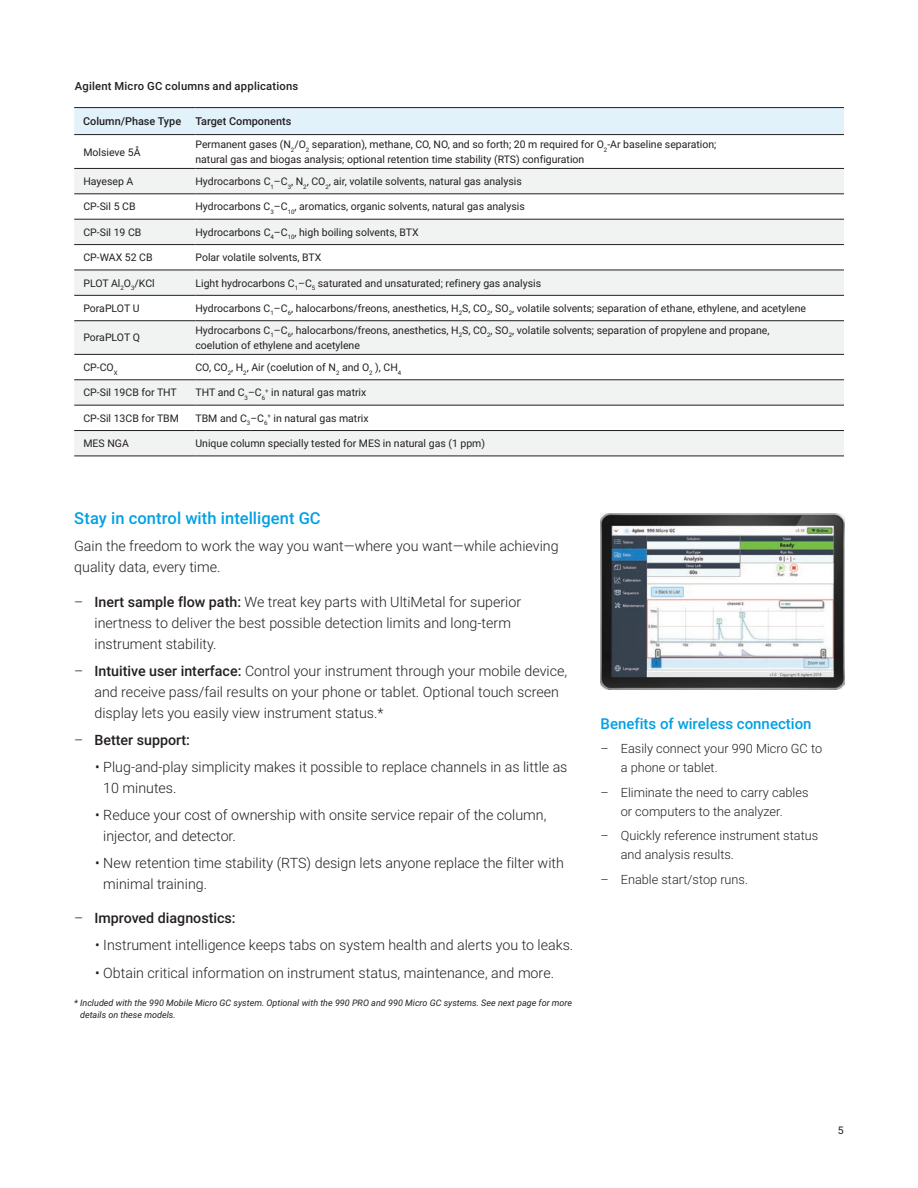
<style>
.page{position:relative;width:918px;height:1188px;background:#fff}
.page>*{position:absolute;margin:0;border:0;box-sizing:border-box;transform-origin:0 0}
.BROCHURE_subhead_blu{font:500 16.5px "Roboto";letter-spacing:.005em;color:#00a1e3}
.BROCHURE_callout_sub{font:500 15px "Roboto";color:#00a1e3}
.BROCHURE_text_black{font:300 14.25px/21px "Roboto";color:#231f20}
.t1{font:500 14.25px "Roboto";color:#231f20}
.t2{font:300 12.75px/18.8px "Roboto";color:#231f20}
.DATA_caption{font:500 11.25px "Roboto";letter-spacing:.02em;color:#231f20}
.DATA_table_text{font:500 10.8px "Roboto";color:#231f20}
.DATA_table_text_head{font:500 10.8px "Roboto";color:#231f20}
.DATA_table_text_smal{font:10.5px/15px "Roboto";color:#231f20}
.BROCHURE_footnote_bl{font:italic 9px/12px "Roboto";color:#231f20}
.s1{font-weight:500}
.s2{font-weight:300}
</style>
<div class="page">
<img style="left:601px;top:514px;width:243px;height:175px">
<div style="left:74px;top:108px;width:770px;height:26px;background:#e1f2fb"></div>
<svg style="left:74px;top:169px;width:770px;height:287px;fill:#f1f2f2"></svg>
<hr style="left:74px;top:168px;width:121px;height:1px;background:#231f20">
<hr style="left:74px;top:194px;width:121px;height:1px;background:#231f20">
<hr style="left:74px;top:244px;width:121px;height:1px;background:#231f20">
<hr style="left:195px;top:244px;width:649px;height:1px;background:#231f20">
<hr style="left:74px;top:270px;width:121px;height:1px;background:#231f20">
<hr style="left:195px;top:270px;width:649px;height:1px;background:#231f20">
<hr style="left:74px;top:295px;width:121px;height:1px;background:#231f20">
<hr style="left:195px;top:295px;width:649px;height:1px;background:#231f20">
<hr style="left:74px;top:320px;width:121px;height:1px;background:#231f20">
<hr style="left:195px;top:320px;width:649px;height:1px;background:#231f20">
<hr style="left:74px;top:354px;width:121px;height:1px;background:#231f20">
<hr style="left:195px;top:354px;width:649px;height:1px;background:#231f20">
<hr style="left:74px;top:380px;width:121px;height:1px;background:#231f20">
<hr style="left:195px;top:380px;width:649px;height:1px;background:#231f20">
<hr style="left:74px;top:405px;width:121px;height:1px;background:#231f20">
<hr style="left:195px;top:405px;width:649px;height:1px;background:#231f20">
<hr style="left:74px;top:430px;width:121px;height:1px;background:#231f20">
<hr style="left:195px;top:430px;width:649px;height:1px;background:#231f20">
<hr style="left:74px;top:456px;width:121px;height:1px;background:#231f20">
<hr style="left:195px;top:456px;width:649px;height:1px;background:#231f20">
<hr style="left:74px;top:107px;width:121px;height:1px;background:#231f20">
<hr style="left:195px;top:107px;width:649px;height:1px;background:#231f20">
<hr style="left:74px;top:134px;width:121px;height:1px;background:#231f20">
<hr style="left:195px;top:134px;width:649px;height:1px;background:#231f20">
<hr style="left:195px;top:168px;width:649px;height:1px;background:#231f20">
<hr style="left:195px;top:194px;width:649px;height:1px;background:#231f20">
<hr style="left:74px;top:219px;width:121px;height:1px;background:#231f20">
<hr style="left:195px;top:219px;width:649px;height:1px;background:#231f20">
<p class="DATA_caption" style="left:75px;top:78px;width:225px">Agilent Micro GC columns and applications</p>
<p class="DATA_table_text" style="left:83px;top:113px;width:100px">Column/Phase Type</p>
<p class="DATA_table_text_head" style="left:195px;top:113px;width:97px">Target Components</p>
<p class="DATA_table_text_smal" style="left:83px;top:144px;width:59px">Molsieve 5Å</p>
<p class="DATA_table_text_smal" style="left:195px;top:136px;width:523px">Permanent gases (N<sub>2</sub>/O<sub>2</sub> separation), methane, CO, NO, and so forth; 20 m required for O<sub>2</sub>-Ar baseline separation; natural gas and biogas analysis; optional retention time stability (RTS) configuration</p>
<p class="DATA_table_text_smal" style="left:83px;top:173px;width:51px">Hayesep A</p>
<p class="DATA_table_text_smal" style="left:195px;top:173px;width:328px">Hydrocarbons C<sub>1</sub>–C<sub>3</sub>, N<sub>2</sub>, CO<sub>2</sub>, air, volatile solvents, natural gas analysis</p>
<p class="DATA_table_text_smal" style="left:83px;top:199px;width:54px">CP-Sil 5 CB</p>
<p class="DATA_table_text_smal" style="left:195px;top:199px;width:331px">Hydrocarbons C<sub>3</sub>–C<sub>10</sub>, aromatics, organic solvents, natural gas analysis</p>
<p class="DATA_table_text_smal" style="left:83px;top:224px;width:60px">CP-Sil 19 CB</p>
<p class="DATA_table_text_smal" style="left:195px;top:224px;width:225px">Hydrocarbons C<sub>4</sub>–C<sub>10</sub>, high boiling solvents, BTX</p>
<p class="DATA_table_text_smal" style="left:83px;top:250px;width:71px">CP-WAX 52 CB</p>
<p class="DATA_table_text_smal" style="left:195px;top:250px;width:127px">Polar volatile solvents, BTX</p>
<p class="DATA_table_text_smal" style="left:83px;top:275px;width:73px">PLOT Al<sub>2</sub>O<sub>3</sub>/KCl</p>
<p class="DATA_table_text_smal" style="left:195px;top:275px;width:347px">Light hydrocarbons C<sub>1</sub>–C<sub>5</sub> saturated and unsaturated; refinery gas analysis</p>
<p class="DATA_table_text_smal" style="left:83px;top:300px;width:58px">PoraPLOT U</p>
<p class="DATA_table_text_smal" style="left:195px;top:300px;width:612px">Hydrocarbons C<sub>1</sub>–C<sub>6</sub>, halocarbons/freons, anesthetics, H<sub>2</sub>S, CO<sub>2</sub>, SO<sub>2</sub>, volatile solvents; separation of ethane, ethylene, and acetylene</p>
<p class="DATA_table_text_smal" style="left:83px;top:330px;width:58px">PoraPLOT Q</p>
<p class="DATA_table_text_smal" style="left:195px;top:322px;width:576px">Hydrocarbons C<sub>1</sub>–C<sub>6</sub>, halocarbons/freons, anesthetics, H<sub>2</sub>S, CO<sub>2</sub>, SO<sub>2</sub>, volatile solvents; separation of propylene and propane, coelution of ethylene and acetylene</p>
<p class="DATA_table_text_smal" style="left:83px;top:359px;width:36px">CP-CO<sub>X</sub></p>
<p class="DATA_table_text_smal" style="left:195px;top:359px;width:207px">CO, CO<sub>2</sub>, H<sub>2</sub>, Air (coelution of N<sub>2</sub> and O<sub>2</sub> ), CH<sub>4</sub></p>
<p class="DATA_table_text_smal" style="left:83px;top:385px;width:95px">CP-Sil 19CB for THT</p>
<p class="DATA_table_text_smal" style="left:195px;top:385px;width:172px">THT and C<sub>3</sub>–C<sub>6</sub><sup>+</sup> in natural gas matrix</p>
<p class="DATA_table_text_smal" style="left:83px;top:410px;width:97px">CP-Sil 13CB for TBM</p>
<p class="DATA_table_text_smal" style="left:195px;top:410px;width:175px">TBM and C<sub>3</sub>–C<sub>6</sub><sup>+</sup> in natural gas matrix</p>
<p class="DATA_table_text_smal" style="left:83px;top:436px;width:47px">MES NGA</p>
<p class="DATA_table_text_smal" style="left:195px;top:436px;width:291px">Unique column specially tested for MES in natural gas (1 ppm)</p>
<p class="BROCHURE_subhead_blu" style="left:74px;top:507px;width:248px">Stay in control with intelligent GC</p>
<p class="BROCHURE_text_black" style="left:74px;top:535px;width:486px">Gain the freedom to work the way you want—where you want—while achieving quality data, every time.</p>
<p class="BROCHURE_text_black" style="left:94px;top:591px;width:428px;text-indent:-20px">– <span class="s1">Inert sample flow path:</span> We treat key parts with UltiMetal for superior inertness to deliver the best possible detection limits and long-term instrument stability.</p>
<p class="BROCHURE_text_black" style="left:94px;top:660px;width:474px;text-indent:-20px">– <span class="s1">Intuitive user interface:</span> Control your instrument through your mobile device, and receive pass/fail results on your phone or tablet. Optional touch screen display lets you easily view instrument status.*</p>
<p class="t1" style="left:74px;top:730px;width:117px"><span class="s2">–</span> Better support:</p>
<p class="BROCHURE_text_black" style="left:103px;top:756px;width:466px;text-indent:-8px">• Plug-and-play simplicity makes it possible to replace channels in as little as<br>10 minutes.</p>
<p class="BROCHURE_text_black" style="left:103px;top:804px;width:445px;text-indent:-8px">• Reduce your cost of ownership with onsite service repair of the column, injector, and detector.</p>
<p class="BROCHURE_text_black" style="left:103px;top:852px;width:462px;text-indent:-8px">• New retention time stability (RTS) design lets anyone replace the filter with minimal training.</p>
<p class="t1" style="left:74px;top:908px;width:163px"><span class="s2">–</span> Improved diagnostics:</p>
<p class="BROCHURE_text_black" style="left:95px;top:934px;width:480px">• Instrument intelligence keeps tabs on system health and alerts you to leaks.</p>
<p class="BROCHURE_text_black" style="left:95px;top:961px;width:460px">• Obtain critical information on instrument status, maintenance, and more.</p>
<p class="BROCHURE_footnote_bl" style="left:80px;top:997px;width:494px;text-indent:-6px">* Included with the 990 Mobile Micro GC system. Optional with the 990 PRO and 990 Micro GC systems. See next page for more details on these models.</p>
<p class="BROCHURE_callout_sub" style="left:601px;top:713px;width:213px">Benefits of wireless connection</p>
<p class="t2" style="left:621px;top:739px;width:203px;text-indent:-20px">– Easily connect your 990 Micro GC to a phone or tablet.</p>
<p class="t2" style="left:601px;top:782px;width:209px;text-align:center">– Eliminate the need to carry cables or computers to the analyzer.</p>
<p class="t2" style="left:621px;top:826px;width:199px;text-indent:-20px">– Quickly reference instrument status and analysis results.</p>
<p class="t2" style="left:601px;top:869px;width:149px">– Enable start/stop runs.</p>
<p class="DATA_table_text_smal" style="left:838px;top:1122px;width:7px">5</p>
</div>
